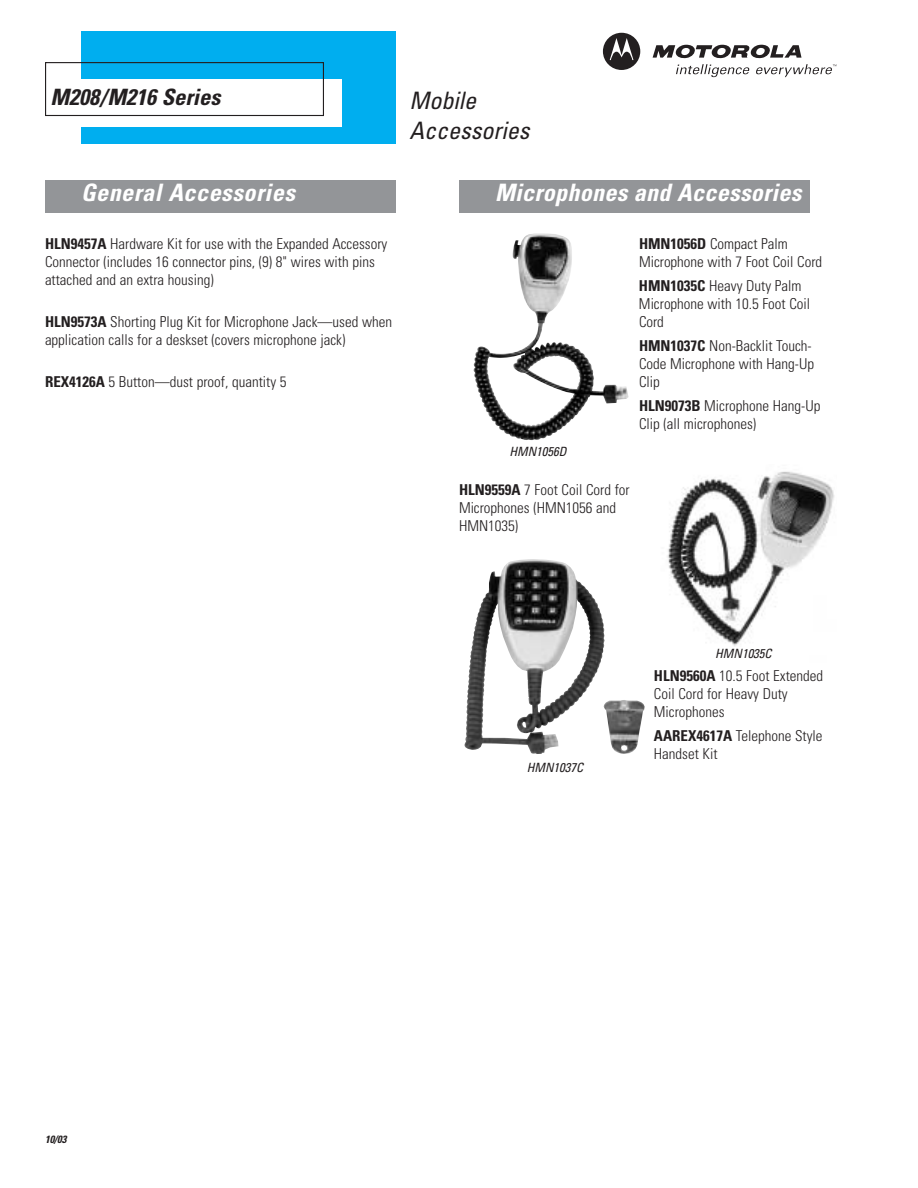
<style>
.page{position:relative;width:918px;height:1188px;background:#fff}
.page>*{position:absolute;margin:0;border:0;box-sizing:border-box;transform-origin:0 0}
.t1{font:italic 700 condensed 24px "Univers";letter-spacing:.015em;color:#fff}
.t2{font:italic condensed 24px/30px "Univers";color:#231f20}
.t3{font:italic 700 condensed 22.5px "Univers";color:#231f20}
.t4{font:300 condensed 15px/18px "Univers";color:#231f20}
.t5{font:italic condensed 12.75px "Univers";color:#231f20}
.t6{font:italic 700 condensed 10.5px "Univers";color:#231f20}
.s1{font-weight:700}
</style>
<div class="page">
<div style="left:81px;top:32px;width:315px;height:112px;background:#00aeef"></div>
<svg style="left:603px;top:33px;width:37px;height:37px"></svg>
<svg style="left:653px;top:45px;width:183px;height:32px"></svg>
<div style="left:45px;top:79px;width:297px;height:48px;background:#fff"></div>
<div style="left:45px;top:62px;width:279px;height:54px;border:1px solid #231f20"></div>
<div style="left:45px;top:180px;width:351px;height:33px;background:#939598"></div>
<div style="left:459px;top:180px;width:351px;height:33px;background:#939598"></div>
<img style="left:474px;top:234px;width:155px;height:206px">
<svg style="left:464px;top:559px;width:181px;height:195px"></svg>
<img style="left:482px;top:585px;width:145px;height:166px">
<img style="left:667px;top:471px;width:167px;height:175px">
<h2 class="t3" style="left:51px;top:89px;width:171px">M208/M216 Series</h2>
<h1 class="t1" style="left:81px;top:184px;width:216px">General Accessories</h1>
<p class="t4" style="left:45px;top:236px;width:344px"><span class="s1">HLN9457A</span> Hardware Kit for use with the Expanded Accessory<br>Connector (includes 16 connector pins, (9) 8" wires with pins attached and an extra housing)</p>
<p class="t4" style="left:45px;top:314px;width:349px"><span class="s1">HLN9573A</span> Shorting Plug Kit for Microphone Jack—used when application calls for a deskset (covers microphone jack)</p>
<p class="t4" style="left:45px;top:374px;width:243px"><span class="s1">REX4126A</span> 5 Button—dust proof, quantity 5</p>
<h1 class="t2" style="left:410px;top:88px;width:121px">Mobile<br>Accessories</h1>
<h1 class="t1" style="left:495px;top:184px;width:308px">Microphones and Accessories</h1>
<p class="t4" style="left:639px;top:236px;width:185px"><span class="s1">HMN1056D</span> Compact Palm<br>Microphone with 7 Foot Coil Cord</p>
<p class="t4" style="left:639px;top:278px;width:173px"><span class="s1">HMN1035C</span> Heavy Duty Palm<br>Microphone with 10.5 Foot Coil<br>Cord</p>
<p class="t4" style="left:639px;top:338px;width:177px"><span class="s1">HMN1037C</span> Non-Backlit Touch-<br>Code Microphone with Hang-Up<br>Clip</p>
<p class="t4" style="left:639px;top:398px;width:183px"><span class="s1">HLN9073B</span> Microphone Hang-Up<br>Clip (all microphones)</p>
<p class="t5" style="left:509px;top:447px;width:59px">HMN1056D</p>
<p class="t4" style="left:459px;top:482px;width:172px"><span class="s1">HLN9559A</span> 7 Foot Coil Cord for<br>Microphones (HMN1056 and<br>HMN1035)</p>
<p class="t5" style="left:527px;top:763px;width:58px">HMN1037C</p>
<p class="t5" style="left:715px;top:649px;width:58px">HMN1035C</p>
<p class="t4" style="left:654px;top:668px;width:171px"><span class="s1">HLN9560A</span> 10.5 Foot Extended<br>Coil Cord for Heavy Duty<br>Microphones</p>
<p class="t4" style="left:654px;top:728px;width:170px"><span class="s1">AAREX4617A</span> Telephone Style<br>Handset Kit</p>
<p class="t6" style="left:45px;top:1135px;width:23px">10/03</p>
</div>
